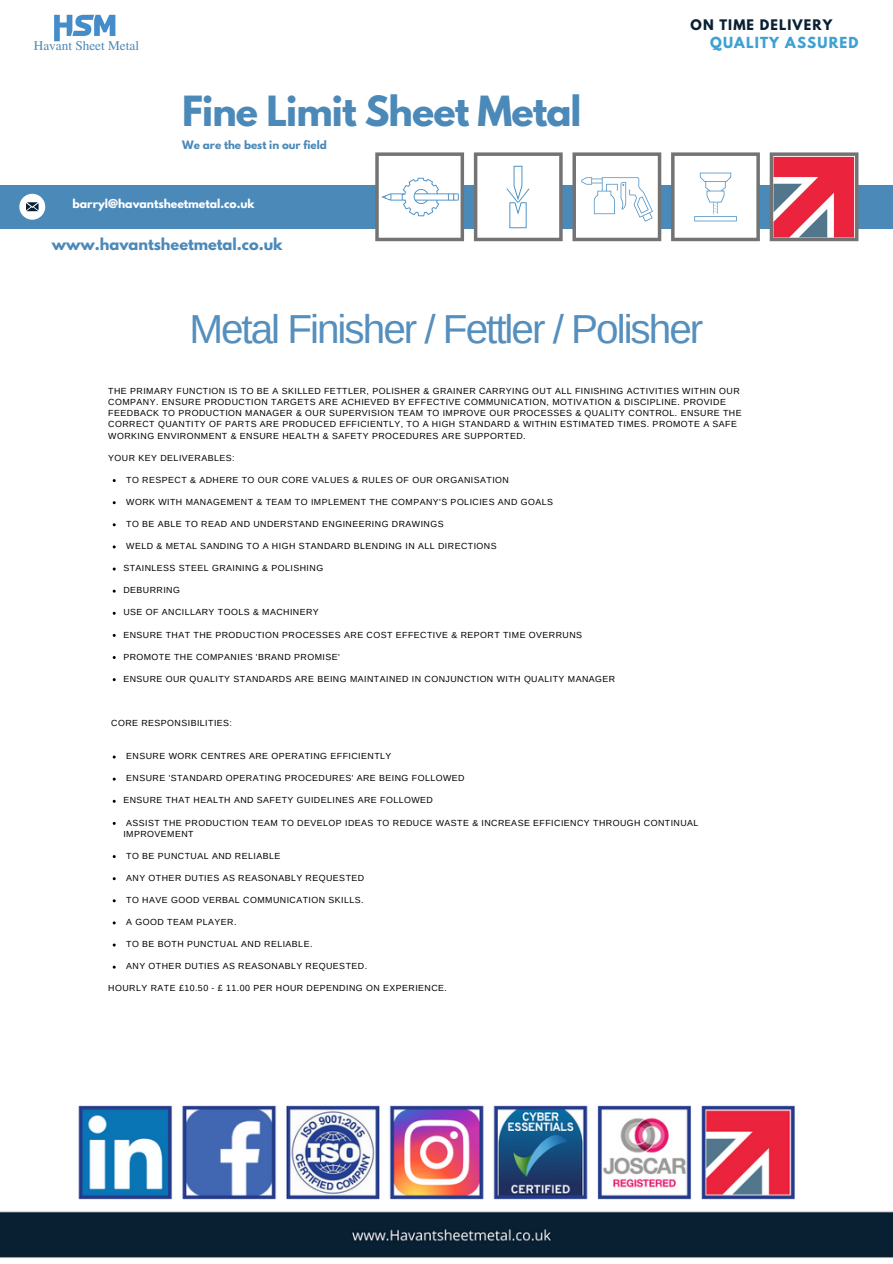
<style>
.page{position:relative;width:893px;height:1264px;background:#fff}
.page>*{position:absolute;margin:0;border:0;box-sizing:border-box;transform-origin:0 0}
.t1{font:40.5px "Arimo";letter-spacing:-.05em;color:#558fbd}
.t2{font:700 36.9px "League Spartan";letter-spacing:-.025em;color:#4b89b9}
.t3{font:700 14.55px "League Spartan";color:#4b89b9}
.t4{font:700 13.5px "League Spartan";letter-spacing:.085em;color:#3da1d2}
.t5{font:13.2px "Te X Gyre Termes";color:#4f88b3}
.t6{font:700 12.9px "League Spartan";letter-spacing:.085em;color:#082032}
.t7{font:700 10.8px "League Spartan";color:#fff}
.t8{font:700 10.35px "League Spartan";color:#4b89b9}
.t9{font:8.85px/11.1px "Arimo";letter-spacing:.05em;color:#000}
</style>
<div class="page">
<img style="left:0;top:1105px;width:892px;height:153px">
<div style="left:0;top:185px;width:892px;height:43px;background:#4b89b9"></div>
<div style="left:19px;top:194px;width:26px;height:26px;background:#fff;border-radius:50%"></div>
<svg style="left:26px;top:202px;width:13px;height:9px"></svg>
<svg style="left:572px;top:152px;width:89px;height:89px"></svg>
<svg style="left:474px;top:152px;width:88px;height:89px"></svg>
<svg style="left:671px;top:152px;width:88px;height:89px"></svg>
<svg style="left:375px;top:152px;width:89px;height:89px"></svg>
<img style="left:54px;top:14px;width:62px;height:28px">
<svg style="left:769px;top:152px;width:89px;height:89px;background:#cd5f70"></svg>
<h3 class="t5" style="left:34px;top:36px;width:107px">Havant Sheet Metal</h3>
<h2 class="t2" style="left:182px;top:93px;width:401px">Fine Limit Sheet Metal</h2>
<p class="t8" style="left:182px;top:140px;width:146px">We are the best in our field</p>
<p class="t7" style="left:72px;top:198px;width:184px">barryl@havantsheetmetal.co.uk</p>
<h3 class="t3" style="left:52px;top:237px;width:232px">www.havantsheetmetal.co.uk</h3>
<h3 class="t6" style="left:690px;top:19px;width:143px">ON TIME DELIVERY</h3>
<h3 class="t4" style="left:710px;top:35px;width:150px">QUALITY ASSURED</h3>
<h1 class="t1" style="left:189px;top:307px;width:515px">Metal Finisher / Fettler / Polisher</h1>
<p class="t9" style="left:108px;top:386px;width:634px">THE PRIMARY FUNCTION IS TO BE A SKILLED FETTLER, POLISHER &amp; GRAINER CARRYING OUT ALL FINISHING ACTIVITIES WITHIN OUR COMPANY. ENSURE PRODUCTION TARGETS ARE ACHIEVED BY EFFECTIVE COMMUNICATION, MOTIVATION &amp; DISCIPLINE. PROVIDE FEEDBACK TO PRODUCTION MANAGER &amp; OUR SUPERVISION TEAM TO IMPROVE OUR PROCESSES &amp; QUALITY CONTROL. ENSURE THE CORRECT QUANTITY OF PARTS ARE PRODUCED EFFICIENTLY, TO A HIGH STANDARD &amp; WITHIN ESTIMATED TIMES. PROMOTE A SAFE WORKING ENVIRONMENT &amp; ENSURE HEALTH &amp; SAFETY PROCEDURES ARE SUPPORTED.</p>
<p class="t9" style="left:108px;top:452px;width:128px">YOUR KEY DELIVERABLES:</p>
<p class="t9" style="left:126px;top:474px;width:384px">TO RESPECT &amp; ADHERE TO OUR CORE VALUES &amp; RULES OF OUR ORGANISATION</p>
<p class="t9" style="left:126px;top:496px;width:428px">WORK WITH MANAGEMENT &amp; TEAM TO IMPLEMENT THE COMPANY'S POLICIES AND GOALS</p>
<p class="t9" style="left:126px;top:518px;width:319px">TO BE ABLE TO READ AND UNDERSTAND ENGINEERING DRAWINGS</p>
<p class="t9" style="left:126px;top:540px;width:372px">WELD &amp; METAL SANDING TO A HIGH STANDARD BLENDING IN ALL DIRECTIONS</p>
<p class="t9" style="left:123px;top:562px;width:201px">STAINLESS STEEL GRAINING &amp; POLISHING</p>
<p class="t9" style="left:123px;top:584px;width:58px">DEBURRING</p>
<p class="t9" style="left:123px;top:607px;width:197px">USE OF ANCILLARY TOOLS &amp; MACHINERY</p>
<p class="t9" style="left:123px;top:629px;width:460px">ENSURE THAT THE PRODUCTION PROCESSES ARE COST EFFECTIVE &amp; REPORT TIME OVERRUNS</p>
<p class="t9" style="left:123px;top:651px;width:218px">PROMOTE THE COMPANIES 'BRAND PROMISE'</p>
<p class="t9" style="left:123px;top:673px;width:493px">ENSURE OUR QUALITY STANDARDS ARE BEING MAINTAINED IN CONJUNCTION WITH QUALITY MANAGER</p>
<p class="t9" style="left:111px;top:717px;width:122px">CORE RESPONSIBILITIES:</p>
<p class="t9" style="left:126px;top:750px;width:267px">ENSURE WORK CENTRES ARE OPERATING EFFICIENTLY</p>
<p class="t9" style="left:126px;top:772px;width:340px">ENSURE 'STANDARD OPERATING PROCEDURES' ARE BEING FOLLOWED</p>
<p class="t9" style="left:123px;top:794px;width:311px">ENSURE THAT HEALTH AND SAFETY GUIDELINES ARE FOLLOWED</p>
<p class="t9" style="left:123px;top:817px;width:576px;text-indent:3px">ASSIST THE PRODUCTION TEAM TO DEVELOP IDEAS TO REDUCE WASTE &amp; INCREASE EFFICIENCY THROUGH CONTINUAL<br>IMPROVEMENT</p>
<p class="t9" style="left:126px;top:850px;width:155px">TO BE PUNCTUAL AND RELIABLE</p>
<p class="t9" style="left:126px;top:872px;width:239px">ANY OTHER DUTIES AS REASONABLY REQUESTED</p>
<p class="t9" style="left:126px;top:894px;width:239px">TO HAVE GOOD VERBAL COMMUNICATION SKILLS.</p>
<p class="t9" style="left:126px;top:916px;width:112px">A GOOD TEAM PLAYER.</p>
<p class="t9" style="left:126px;top:938px;width:188px">TO BE BOTH PUNCTUAL AND RELIABLE.</p>
<p class="t9" style="left:126px;top:960px;width:242px">ANY OTHER DUTIES AS REASONABLY REQUESTED.</p>
<p class="t9" style="left:108px;top:982px;width:340px">HOURLY RATE £10.50 - £ 11.00 PER HOUR DEPENDING ON EXPERIENCE.</p>
</div>
